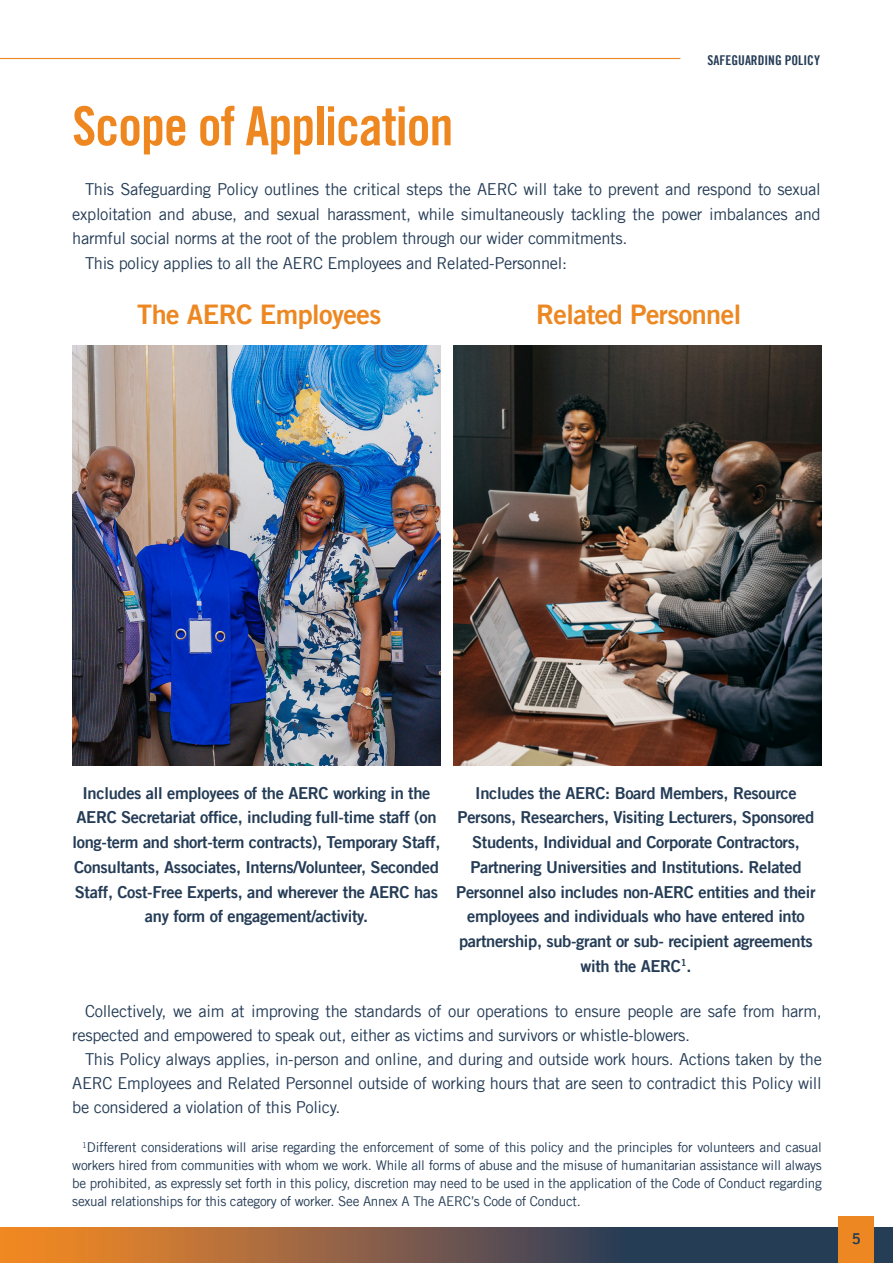
<style>
.page{position:relative;width:893px;height:1263px;background:#fff}
.page>*{position:absolute;margin:0;border:0;box-sizing:border-box;transform-origin:0 0}
.t1{font:54px "Trade Gothic LT Bold Cond Twenty";letter-spacing:-.02em;color:#ef8721}
.t2{font:27px "Trade Gothic LT Bold Two";letter-spacing:-.02em;color:#ed8721}
.Body{font:16.5px/24.8px "Trade Gothic LT";letter-spacing:-.02em;color:#253c56;text-align:justify}
.t3{font:16.5px/24.8px "Trade Gothic LT Bold Two";letter-spacing:-.02em;color:#253c56;text-align:center}
.t4{font:15px "Trade Gothic LT Bold Two";color:#253c56}
.t5{font:13.5px/18px "Trade Gothic LT";letter-spacing:-.02em;color:#253c56;text-align:justify}
.t6{font:13.5px "Trade Gothic LT Bold Cond Twenty";color:#253c56}
</style>
<div class="page">
<svg style="left:0;top:1227px;width:893px;height:36px;background:#795a46"></svg>
<div style="left:839px;top:1216px;width:35px;height:47px;background:#ed8721"></div>
<hr style="left:0;top:58px;width:680px;height:1px;background:#ed8721">
<img style="left:72px;top:345px;width:369px;height:420px">
<img style="left:453px;top:345px;width:369px;height:420px">
<p class="t6" style="left:707px;top:52px;width:114px">SAFEGUARDING POLICY</p>
<p class="t1" style="left:72px;top:93px;width:383px">Scope of Application</p>
<p class="Body" style="left:72px;top:176px;width:750px;text-indent:13px">This Safeguarding Policy outlines the critical steps the AERC will take to prevent and respond to sexual exploitation and abuse, and sexual harassment, while simultaneously tackling the power imbalances and harmful social norms at the root of the problem through our wider commitments.</p>
<p class="Body" style="left:85px;top:251px;width:484px">This policy applies to all the AERC Employees and Related-Personnel:</p>
<p class="t2" style="left:137px;top:298px;width:246px">The AERC Employees</p>
<p class="t2" style="left:536px;top:298px;width:207px">Related Personnel</p>
<p class="t3" style="left:73px;top:780px;width:369px">Includes all employees of the AERC working in the AERC Secretariat office, including full-time staff (on long-term and short-term contracts), Temporary Staff, Consultants, Associates, Interns/Volunteer, Seconded Staff, Cost-Free Experts, and wherever the AERC has any form of engagement/activity.</p>
<p class="t3" style="left:456px;top:780px;width:361px">Includes the AERC: Board Members, Resource Persons, Researchers, Visiting Lecturers, Sponsored Students, Individual and Corporate Contractors, Partnering Universities and Institutions. Related Personnel also includes non-AERC entities and their employees and individuals who have entered into partnership, sub-grant or sub- recipient agreements with the AERC<sup>1</sup>.</p>
<p class="Body" style="left:72px;top:998px;width:751px;text-indent:13px">Collectively, we aim at improving the standards of our operations to ensure people are safe from harm, respected and empowered to speak out, either as victims and survivors or whistle-blowers.</p>
<p class="Body" style="left:72px;top:1047px;width:751px;line-height:24px;text-indent:13px">This Policy always applies, in-person and online, and during and outside work hours. Actions taken by the AERC Employees and Related Personnel outside of working hours that are seen to contradict this Policy will be considered a violation of this Policy.</p>
<p class="t5" style="left:72px;top:1138px;width:751px;text-indent:10px"><sup>1</sup>Different considerations will arise regarding the enforcement of some of this policy and the principles for volunteers and casual workers hired from communities with whom we work. While all forms of abuse and the misuse of humanitarian assistance will always be prohibited, as expressly set forth in this policy, discretion may need to be used in the application of the Code of Conduct regarding sexual relationships for this category of worker. See Annex A The AERC’s Code of Conduct.</p>
<p class="t4" style="left:852px;top:1229px;width:11px">5</p>
</div>
